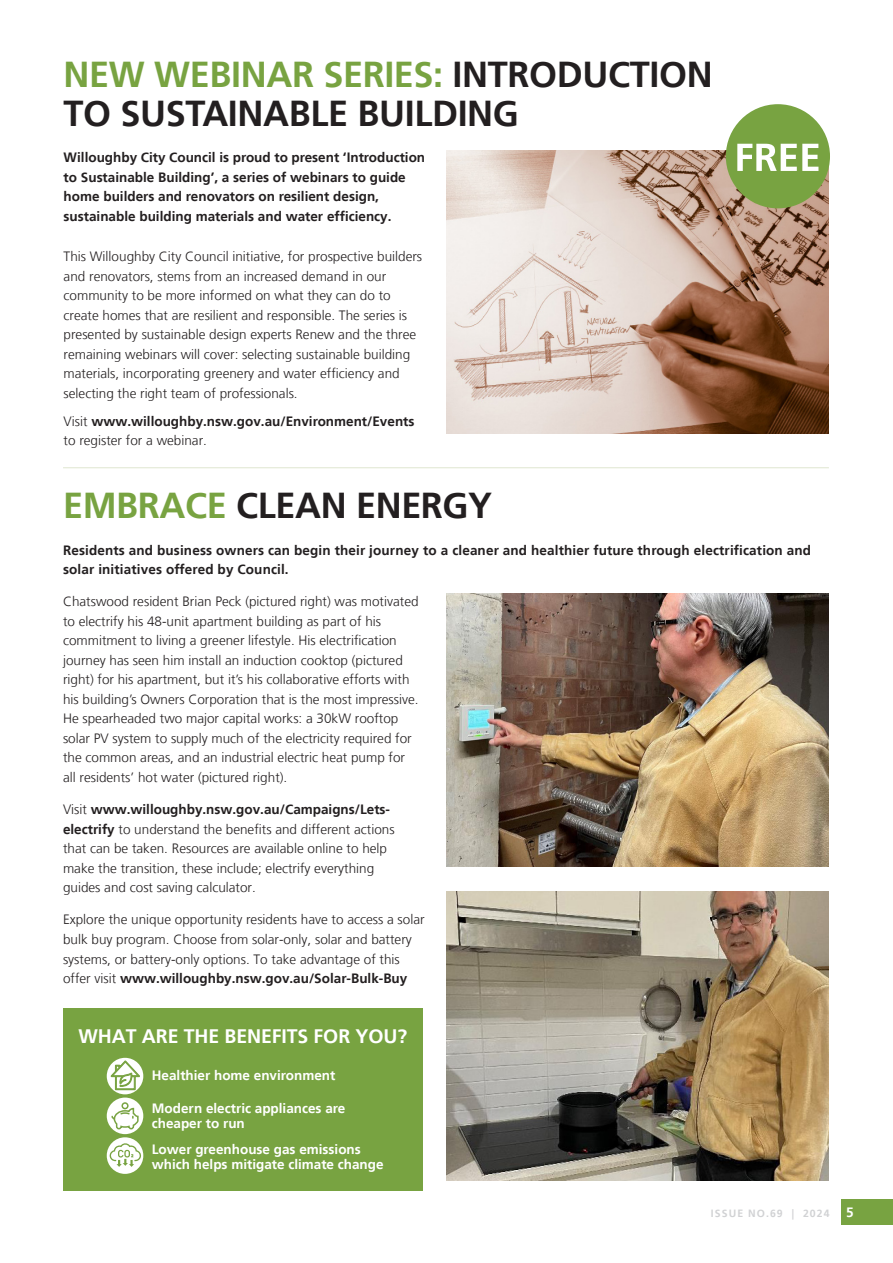
<style>
.page{position:relative;width:893px;height:1263px;background:#fff}
.page>*{position:absolute;margin:0;border:0;box-sizing:border-box;transform-origin:0 0}
.WCN_Story_Header{font:700 36px/39px "Frutiger LT";letter-spacing:-.01em;color:#231f20}
.WCN_Body_copy_sub-heading{font:700 19.5px "Frutiger LT";letter-spacing:-.005em;color:#fff}
.WCN_Body_copy_sub-heading-2{font:300 13.5px/19.5px "Frutiger LT";color:#231f20}
.WCN_Subscribe_body_copy{font:300 13.5px/19.5px "Frutiger LT";color:#231f20}
.WCN_Body_copy_sub-heading-3{font:700 13.5px/19.5px "Frutiger LT";color:#231f20}
.WCN_Body_copy_sub-heading-4{font:700 13.5px/15px "Frutiger LT";color:#fff}
.WCN_Subscribe_body_copy-2{font:700 13.5px/19.5px "Frutiger LT";color:#231f20}
.WCN_Body_copy_sub-heading-5{font:700 10.5px "Frutiger LT";letter-spacing:.1em;color:#d1d2d4}
.s1{color:#78a341}
.s2{font-weight:300}
.s3{font-weight:700}
</style>
<div class="page">
<div style="left:841px;top:1199px;width:52px;height:26px;background:#78a341"></div>
<img style="left:446px;top:151px;width:383px;height:283px">
<img style="left:447px;top:891px;width:382px;height:289px">
<img style="left:446px;top:593px;width:383px;height:273px">
<div style="left:726px;top:104px;width:104px;height:104px;background:#78a341;border-radius:50%"></div>
<hr style="left:63px;top:467px;width:766px;height:1px;background:#dfe6d0">
<div style="left:63px;top:1008px;width:360px;height:182px;background:#78a341"></div>
<div style="left:107px;top:1097px;width:36px;height:37px;background:#fff;border-radius:50%"></div>
<svg style="left:111px;top:1101px;width:28px;height:29px"></svg>
<svg style="left:107px;top:1058px;width:36px;height:36px"></svg>
<svg style="left:111px;top:1060px;width:29px;height:30px"></svg>
<div style="left:107px;top:1137px;width:36px;height:37px;background:#fff;border-radius:50%"></div>
<svg style="left:109px;top:1142px;width:32px;height:25px"></svg>
<svg style="left:737px;top:144px;width:81px;height:27px"></svg>
<p class="WCN_Story_Header" style="left:64px;top:55px;width:650px"><span class="s1">NEW WEBINAR SERIES:</span> INTRODUCTION<br>TO SUSTAINABLE BUILDING</p>
<p class="WCN_Body_copy_sub-heading-3" style="left:64px;top:148px;width:363px">Willoughby City Council is proud to present ‘Introduction to Sustainable Building’, a series of webinars to guide home builders and renovators on resilient design, sustainable building materials and water efficiency.</p>
<p class="WCN_Subscribe_body_copy" style="left:64px;top:247px;width:360px">This Willoughby City Council initiative, for prospective builders and renovators, stems from an increased demand in our community to be more informed on what they can do to create homes that are resilient and responsible. The series is presented by sustainable design experts Renew and the three remaining webinars will cover: selecting sustainable building materials, incorporating greenery and water efficiency and selecting the right team of professionals.</p>
<p class="WCN_Subscribe_body_copy-2" style="left:64px;top:411px;width:352px"><span class="s2">Visit</span> www.willoughby.nsw.gov.au/Environment/Events <span class="s2">to register for a webinar.</span></p>
<p class="WCN_Story_Header" style="left:63px;top:486px;width:431px"><span class="s1">EMBRACE</span> CLEAN ENERGY</p>
<p class="WCN_Body_copy_sub-heading-3" style="left:63px;top:540px;width:750px">Residents and business owners can begin their journey to a cleaner and healthier future through electrification and solar initiatives offered by Council.</p>
<p class="WCN_Body_copy_sub-heading-2" style="left:63px;top:592px;width:357px">Chatswood resident Brian Peck (pictured right) was motivated to electrify his 48-unit apartment building as part of his commitment to living a greener lifestyle. His electrification journey has seen him install an induction cooktop (pictured right) for his apartment, but it’s his collaborative efforts with his building’s Owners Corporation that is the most impressive.<br>He spearheaded two major capital works: a 30kW rooftop solar PV system to supply much of the electricity required for the common areas, and an industrial electric heat pump for all residents’ hot water (pictured right).</p>
<p class="WCN_Body_copy_sub-heading-2" style="left:63px;top:800px;width:333px">Visit <span class="s3">www.willoughby.nsw.gov.au/Campaigns/Lets&shy;electrify</span> to understand the benefits and different actions that can be taken. Resources are available online to help make the transition, these include; electrify everything guides and cost saving calculator.</p>
<p class="WCN_Body_copy_sub-heading-2" style="left:63px;top:910px;width:363px">Explore the unique opportunity residents have to access a solar bulk buy program. Choose from solar-only, solar and battery systems, or battery-only options. To take advantage of this offer visit <span class="s3">www.willoughby.nsw.gov.au/Solar-Bulk-Buy</span></p>
<p class="WCN_Body_copy_sub-heading" style="left:78px;top:1024px;width:330px">WHAT ARE THE BENEFITS FOR YOU?</p>
<p class="WCN_Body_copy_sub-heading-4" style="left:152px;top:1067px;width:185px">Healthier home environment</p>
<p class="WCN_Body_copy_sub-heading-4" style="left:152px;top:1100px;width:195px">Modern electric appliances are cheaper to run</p>
<p class="WCN_Body_copy_sub-heading-4" style="left:152px;top:1142px;width:233px">Lower greenhouse gas emissions which helps mitigate climate change</p>
<p class="WCN_Body_copy_sub-heading-5" style="left:711px;top:1207px;width:120px">ISSUE NO.69 | 2024</p>
<p class="WCN_Body_copy_sub-heading-4" style="left:846px;top:1204px;width:9px">5</p>
</div>
